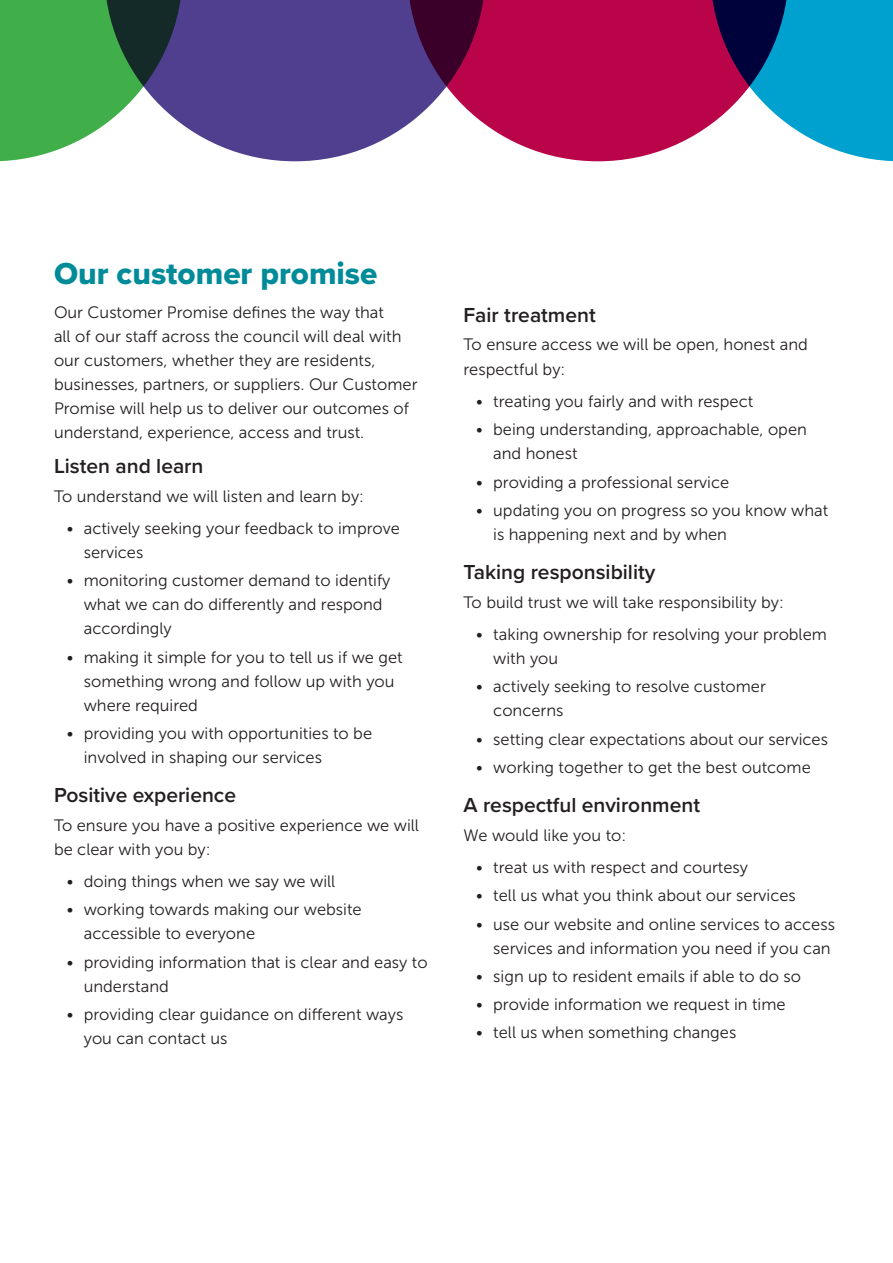
<style>
.page{position:relative;width:893px;height:1263px;background:#fff}
.page>*{position:absolute;margin:0;border:0;box-sizing:border-box;transform-origin:0 0}
.t1{font:31.5px "Proxima Nova Extrabld";color:#008b99}
.t2{font:600 21px "Proxima Nova";color:#231f20}
.Body{font:16.5px/24px "Museo Sans 300";color:#231f20}
</style>
<div class="page">
<svg style="left:789px;top:0;width:104px;height:161px;background:#14a7d2"></svg>
<svg style="left:486px;top:0;width:303px;height:161px;background:#ac2d67"></svg>
<svg style="left:0;top:0;width:104px;height:161px;background:#4db356"></svg>
<svg style="left:104px;top:0;width:382px;height:161px;fill:#503f8e"></svg>
<h1 class="t1" style="left:54px;top:250px;width:325px">Our customer promise</h1>
<p class="Body" style="left:54px;top:300px;width:365px">Our Customer Promise defines the way that<br>all of our staff across the council will deal with our customers, whether they are residents, businesses, partners, or suppliers. Our Customer Promise will help us to deliver our outcomes of understand, experience, access and trust.</p>
<h3 class="t2" style="left:54px;top:451px;width:151px">Listen and learn</h3>
<p class="Body" style="left:54px;top:484px;width:312px">To understand we will listen and learn by:</p>
<p class="Body" style="left:84px;top:516px;width:318px;text-indent:-17px">• actively seeking your feedback to improve services</p>
<p class="Body" style="left:84px;top:569px;width:308px;text-indent:-17px">• monitoring customer demand to identify what we can do differently and respond accordingly</p>
<p class="Body" style="left:84px;top:645px;width:320px;text-indent:-17px">• making it simple for you to tell us if we get something wrong and follow up with you where required</p>
<p class="Body" style="left:84px;top:721px;width:290px;text-indent:-17px">• providing you with opportunities to be involved in shaping our services</p>
<h3 class="t2" style="left:54px;top:780px;width:184px">Positive experience</h3>
<p class="Body" style="left:54px;top:813px;width:366px">To ensure you have a positive experience we will be clear with you by:</p>
<p class="Body" style="left:67px;top:869px;width:270px">• doing things when we say we will</p>
<p class="Body" style="left:84px;top:898px;width:279px;text-indent:-17px">• working towards making our website accessible to everyone</p>
<p class="Body" style="left:84px;top:950px;width:345px;text-indent:-17px">• providing information that is clear and easy to understand</p>
<p class="Body" style="left:84px;top:1002px;width:321px;text-indent:-17px">• providing clear guidance on different ways you can contact us</p>
<h3 class="t2" style="left:463px;top:300px;width:134px">Fair treatment</h3>
<p class="Body" style="left:463px;top:333px;width:346px">To ensure access we will be open, honest and respectful by:</p>
<p class="Body" style="left:476px;top:389px;width:279px">• treating you fairly and with respect</p>
<p class="Body" style="left:493px;top:418px;width:315px;text-indent:-17px">• being understanding, approachable, open and honest</p>
<p class="Body" style="left:476px;top:470px;width:254px">• providing a professional service</p>
<p class="Body" style="left:493px;top:498px;width:336px;text-indent:-17px">• updating you on progress so you know what is happening next and by when</p>
<h3 class="t2" style="left:463px;top:557px;width:193px">Taking responsibility</h3>
<p class="Body" style="left:463px;top:590px;width:322px">To build trust we will take responsibility by:</p>
<p class="Body" style="left:493px;top:622px;width:335px;text-indent:-17px">• taking ownership for resolving your problem with you</p>
<p class="Body" style="left:493px;top:675px;width:274px;text-indent:-17px">• actively seeking to resolve customer concerns</p>
<p class="Body" style="left:476px;top:727px;width:353px">• setting clear expectations about our services</p>
<p class="Body" style="left:476px;top:755px;width:336px">• working together to get the best outcome</p>
<h3 class="t2" style="left:463px;top:790px;width:238px">A respectful environment</h3>
<p class="Body" style="left:463px;top:823px;width:164px">We would like you to:</p>
<p class="Body" style="left:476px;top:855px;width:273px">• treat us with respect and courtesy</p>
<p class="Body" style="left:476px;top:884px;width:321px">• tell us what you think about our services</p>
<p class="Body" style="left:476px;top:912px;width:360px;text-align:right">• use our website and online services to access services and information you need if you can</p>
<p class="Body" style="left:476px;top:964px;width:326px">• sign up to resident emails if able to do so</p>
<p class="Body" style="left:476px;top:992px;width:311px">• provide information we request in time</p>
<p class="Body" style="left:476px;top:1021px;width:262px">• tell us when something changes</p>
</div>
